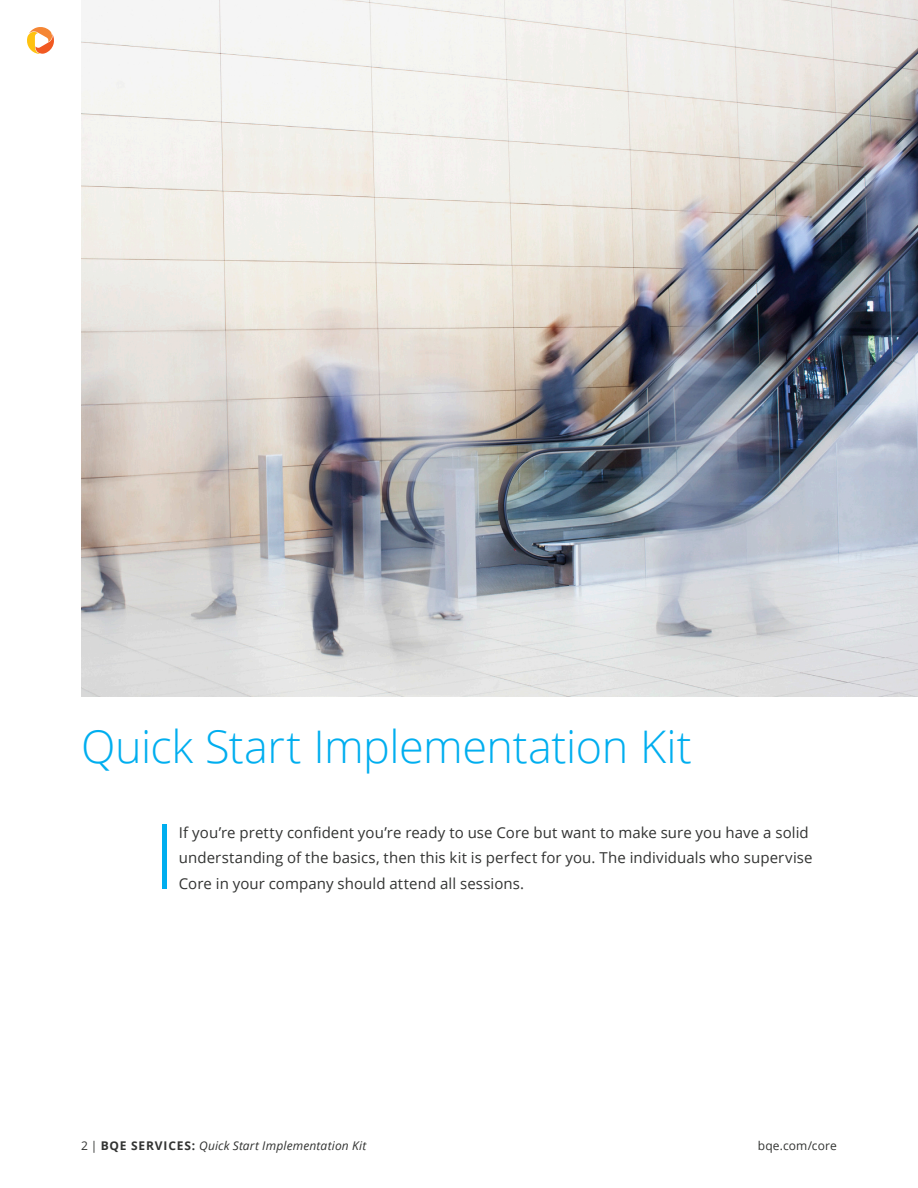
<style>
.page{position:relative;width:918px;height:1188px;background:#fff}
.page>*{position:absolute;margin:0;border:0;box-sizing:border-box;transform-origin:0 0}
.t1{font:300 90px "Open Sans";color:#00aeef}
.t2{font:300 45px "Open Sans";letter-spacing:-.01em;color:#00aeef}
.t3{font:15px/25.5px "Open Sans";letter-spacing:.005em;color:#323332}
.t4{font:italic 12px "Open Sans";letter-spacing:.015em;color:#323332}
.t5{font:12px "Open Sans";letter-spacing:.015em;color:#323332}
.s1{font-style:normal}
.s2{font-weight:700;font-style:normal}
</style>
<div class="page">
<svg style="left:27px;top:27px;width:27px;height:27px"></svg>
<img style="left:81px;top:0;width:837px;height:696px">
<p class="t2" style="left:81px;top:716px;width:612px">Quick Start Implementation Kit</p>
<p class="t1" style="left:153px;top:794px;width:24px">I</p>
<p class="t3" style="left:179px;top:819px;width:635px">If you’re pretty confident you’re ready to use Core but want to make sure you have a solid understanding of the basics, then this kit is perfect for you. The individuals who supervise<br>Core in your company should attend all sessions.</p>
<p class="t4" style="left:81px;top:1137px;width:287px"><span class="s1">2 |</span> <span class="s2">BQE SERVICES:</span> Quick Start Implementation Kit</p>
<p class="t5" style="left:758px;top:1137px;width:81px">bqe.com/core</p>
</div>
